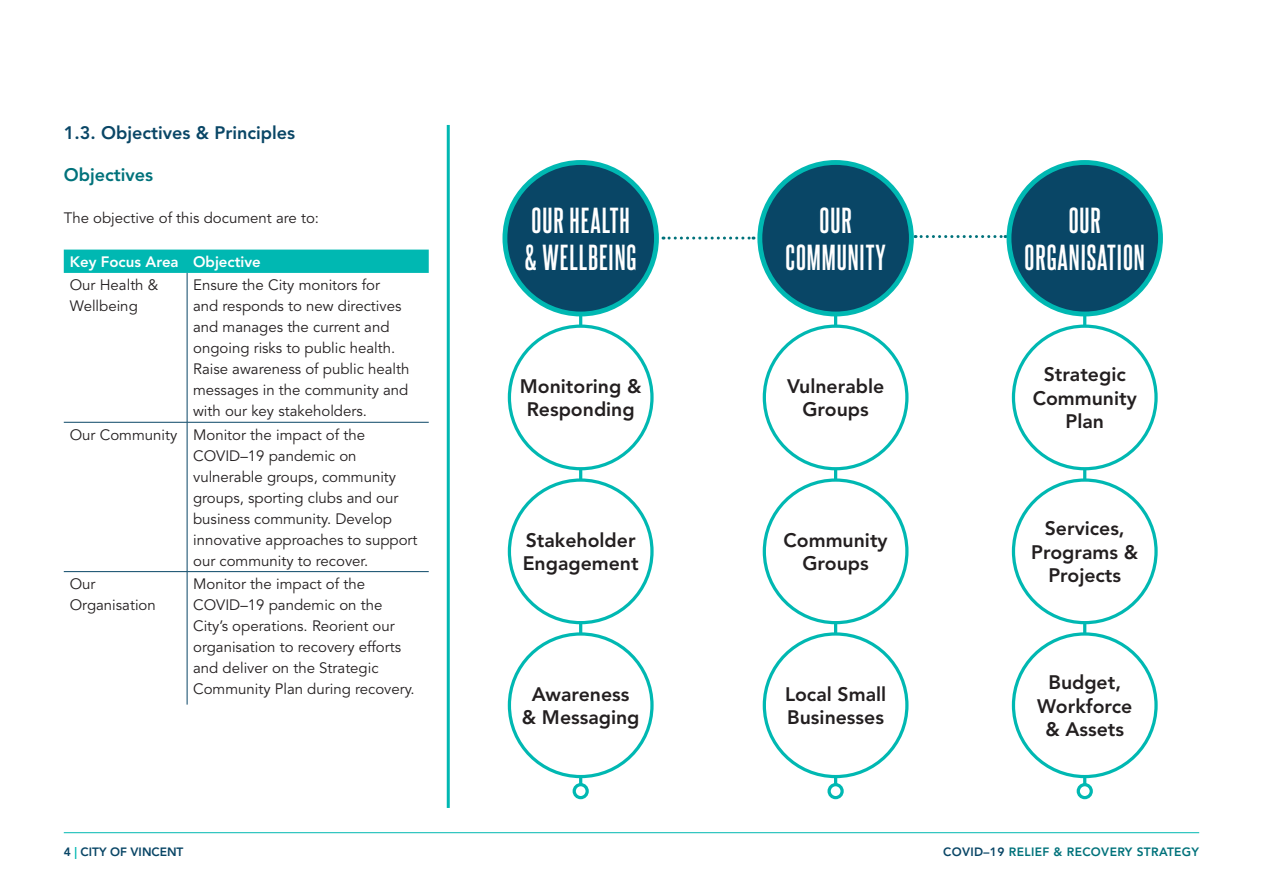
<style>
.page{position:relative;width:1263px;height:893px;background:#fff}
.page>*{position:absolute;margin:0;border:0;box-sizing:border-box;transform-origin:0 0}
.t1{font:700 30.75px/36.9px "Steelfish Rg";letter-spacing:.03em;color:#fff;text-align:center}
.t2{font:800 19.5px/23.4px "Avenir LT Std";color:#231f20;text-align:center}
.Subheading{font:800 18px "Avenir LT Std";color:#094666}
.Subheading-2{font:800 18px "Avenir LT Std";color:#00727b}
.Body_copy{font:15px/21px "Avenir LT Std";color:#231f20}
.Body_copy-2{font:800 15px "Avenir LT Std";color:#fff}
.t3{font:800 12px "Avenir LT Std";letter-spacing:.03em;color:#00727b}
.t4{font:800 12px "Avenir LT Std";color:#094666}
.s1{color:#00b8b2}
.s2{color:#094666}
</style>
<div class="page">
<hr style="left:64px;top:832px;width:1135px;height:1px;background:#00b8b2">
<div style="left:64px;top:250px;width:365px;height:23px;background:#00b8b2"></div>
<hr style="left:187px;top:273px;width:1px;height:149px;background:#094666">
<hr style="left:64px;top:422px;width:123px;height:1px;background:#094666">
<hr style="left:187px;top:422px;width:242px;height:1px;background:#094666">
<hr style="left:187px;top:422px;width:1px;height:149px;background:#094666">
<hr style="left:64px;top:571px;width:123px;height:1px;background:#094666">
<hr style="left:187px;top:571px;width:242px;height:1px;background:#094666">
<hr style="left:187px;top:572px;width:1px;height:133px;background:#094666">
<hr style="left:447px;top:125px;width:3px;height:683px;background:#00b8b2">
<svg style="left:663px;top:237px;width:91px;height:3px"></svg>
<svg style="left:915px;top:235px;width:91px;height:3px"></svg>
<hr style="left:579px;top:229px;width:3px;height:556px;background:#00b8b2">
<div style="left:573px;top:783px;width:16px;height:16px;border:3px solid #00b8b2;border-radius:50%"></div>
<div style="left:505px;top:162px;width:151px;height:152px;background:#094666;border-radius:50%"></div>
<div style="left:502px;top:160px;width:157px;height:156px;border:5px solid #00b8b2;border-radius:50%"></div>
<div style="left:509px;top:326px;width:143px;height:143px;background:#fff;border-radius:50%"></div>
<div style="left:508px;top:325px;width:146px;height:145px;border:3px solid #00b8b2;border-radius:50%"></div>
<div style="left:509px;top:480px;width:143px;height:143px;background:#fff;border-radius:50%"></div>
<div style="left:508px;top:478px;width:146px;height:146px;border:3px solid #00b8b2;border-radius:50%"></div>
<div style="left:509px;top:634px;width:143px;height:142px;background:#fff;border-radius:50%"></div>
<div style="left:508px;top:632px;width:146px;height:146px;border:3px solid #00b8b2;border-radius:50%"></div>
<hr style="left:834px;top:229px;width:3px;height:556px;background:#00b8b2">
<div style="left:827px;top:783px;width:17px;height:16px;border:3px solid #00b8b2;border-radius:50%"></div>
<div style="left:760px;top:162px;width:151px;height:152px;background:#094666;border-radius:50%"></div>
<div style="left:757px;top:160px;width:157px;height:156px;border:5px solid #00b8b2;border-radius:50%"></div>
<div style="left:764px;top:326px;width:143px;height:143px;background:#fff;border-radius:50%"></div>
<div style="left:763px;top:325px;width:145px;height:145px;border:3px solid #00b8b2;border-radius:50%"></div>
<div style="left:764px;top:480px;width:143px;height:143px;background:#fff;border-radius:50%"></div>
<div style="left:763px;top:478px;width:145px;height:146px;border:3px solid #00b8b2;border-radius:50%"></div>
<div style="left:764px;top:634px;width:143px;height:142px;background:#fff;border-radius:50%"></div>
<div style="left:763px;top:632px;width:145px;height:146px;border:3px solid #00b8b2;border-radius:50%"></div>
<hr style="left:1083px;top:229px;width:3px;height:556px;background:#00b8b2">
<div style="left:1077px;top:783px;width:16px;height:16px;border:3px solid #00b8b2;border-radius:50%"></div>
<div style="left:1009px;top:162px;width:151px;height:152px;background:#094666;border-radius:50%"></div>
<div style="left:1006px;top:160px;width:157px;height:156px;border:5px solid #00b8b2;border-radius:50%"></div>
<div style="left:1013px;top:326px;width:143px;height:143px;background:#fff;border-radius:50%"></div>
<div style="left:1012px;top:325px;width:146px;height:145px;border:3px solid #00b8b2;border-radius:50%"></div>
<div style="left:1013px;top:480px;width:143px;height:143px;background:#fff;border-radius:50%"></div>
<div style="left:1012px;top:478px;width:146px;height:146px;border:3px solid #00b8b2;border-radius:50%"></div>
<div style="left:1013px;top:634px;width:143px;height:142px;background:#fff;border-radius:50%"></div>
<div style="left:1012px;top:632px;width:146px;height:146px;border:3px solid #00b8b2;border-radius:50%"></div>
<p class="Subheading" style="left:64px;top:122px;width:233px">1.3. Objectives &amp; Principles</p>
<p class="Subheading-2" style="left:64px;top:164px;width:91px">Objectives</p>
<p class="Body_copy" style="left:64px;top:207px;width:257px">The objective of this document are to:</p>
<p class="Body_copy-2" style="left:70px;top:253px;width:110px">Key Focus Area</p>
<p class="Body_copy-2" style="left:193px;top:253px;width:69px">Objective</p>
<p class="Body_copy" style="left:70px;top:275px;width:90px">Our Health &amp;<br>Wellbeing</p>
<p class="Body_copy" style="left:193px;top:275px;width:218px">Ensure the City monitors for<br>and responds to new directives and manages the current and ongoing risks to public health.<br>Raise awareness of public health messages in the community and with our key stakeholders.</p>
<p class="Body_copy" style="left:70px;top:424px;width:109px">Our Community</p>
<p class="Body_copy" style="left:193px;top:424px;width:226px">Monitor the impact of the<br>COVID–19 pandemic on vulnerable groups, community groups, sporting clubs and our business community. Develop innovative approaches to support our community to recover.</p>
<p class="Body_copy" style="left:70px;top:574px;width:88px">Our<br>Organisation</p>
<p class="Body_copy" style="left:193px;top:574px;width:223px">Monitor the impact of the<br>COVID–19 pandemic on the<br>City’s operations. Reorient our organisation to recovery efforts and deliver on the Strategic<br>Community Plan during recovery.</p>
<p class="t1" style="left:525px;top:201px;width:113px;text-align:left">OUR HEALTH &amp; WELLBEING</p>
<p class="t2" style="left:520px;top:375px;width:123px">Monitoring &amp;<br>Responding</p>
<p class="t2" style="left:523px;top:529px;width:117px;text-align:left">Stakeholder<br>Engagement</p>
<p class="t2" style="left:522px;top:682px;width:119px">Awareness<br>&amp; Messaging</p>
<p class="t1" style="left:785px;top:201px;width:102px">OUR<br>COMMUNITY</p>
<p class="t2" style="left:787px;top:375px;width:99px">Vulnerable<br>Groups</p>
<p class="t2" style="left:784px;top:528px;width:106px">Community<br>Groups</p>
<p class="t2" style="left:785px;top:682px;width:103px;text-align:left">Local Small<br>Businesses</p>
<p class="t1" style="left:1025px;top:201px;width:122px">OUR<br>ORGANISATION</p>
<p class="t2" style="left:1033px;top:363px;width:106px">Strategic<br>Community<br>Plan</p>
<p class="t2" style="left:1031px;top:517px;width:108px">Services,<br>Programs &amp;<br>Projects</p>
<p class="t2" style="left:1037px;top:671px;width:97px">Budget,<br>Workforce &amp; Assets</p>
<p class="t4" style="left:64px;top:845px;width:121px">4 <span class="s1">|</span> CITY OF VINCENT</p>
<p class="t3" style="left:943px;top:845px;width:258px"><span class="s2">COVID–19</span> RELIEF &amp; RECOVERY STRATEGY</p>
</div>
